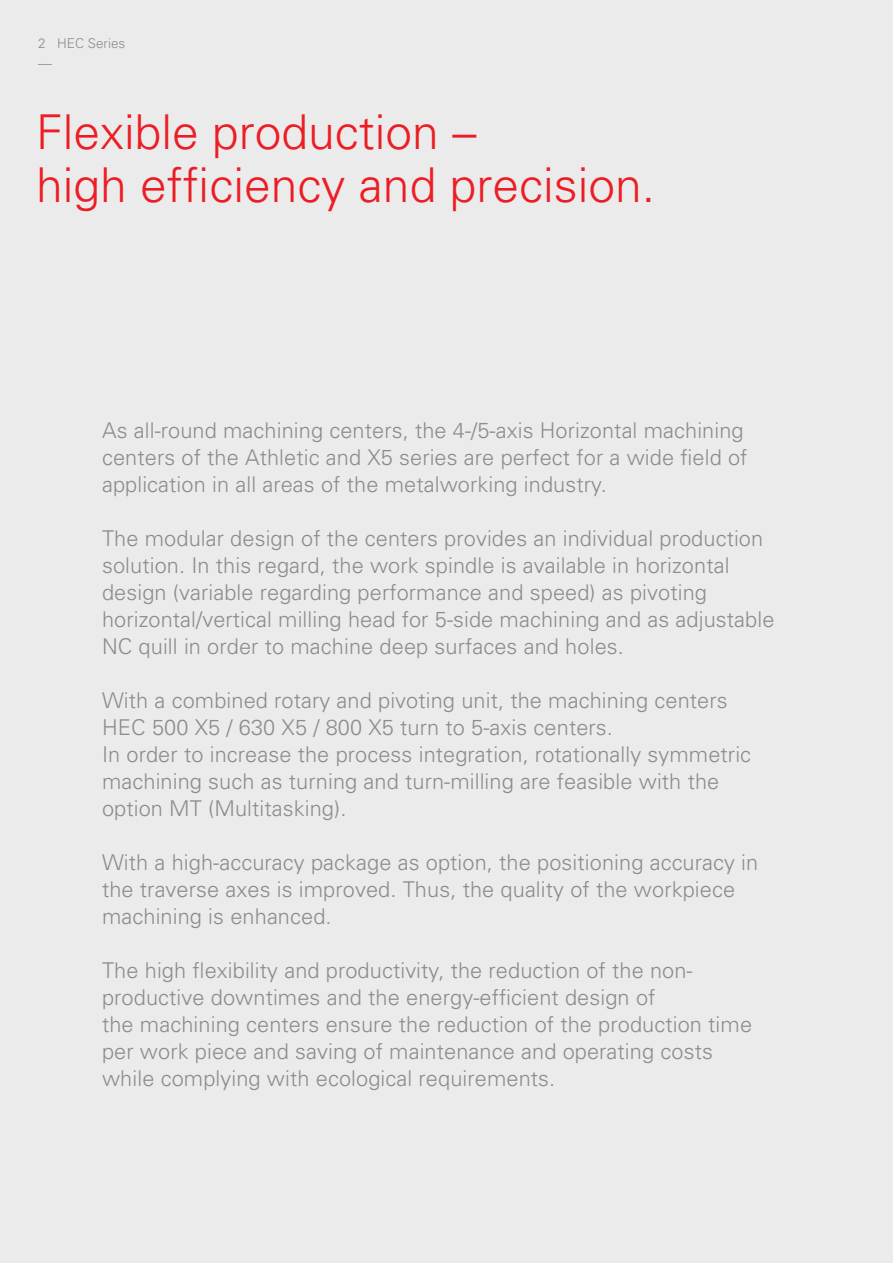
<style>
.page{position:relative;width:893px;height:1263px;background:#ebebec}
.page>*{position:absolute;margin:0;border:0;box-sizing:border-box;transform-origin:0 0}
.t1{font:300 48px/52.5px "Univers";color:#ed1d24}
.t2{font:300 21.75px/27px "Univers";letter-spacing:.005em;color:#8a8c8e}
.t3{font:300 13.5px/19.2px "Univers";color:#8a8c8e}
</style>
<div class="page">
<p class="t3" style="left:38px;top:34px;width:89px">2 HEC Series ––</p>
<h1 class="t1" style="left:36px;top:106px;width:620px">Flexible production –<br>high efficiency and precision.</h1>
<p class="t2" style="left:102px;top:417px;width:647px">As all-round machining centers, the 4-/5-axis Horizontal machining centers of the Athletic and X5 series are perfect for a wide field of application in all areas of the metalworking industry.</p>
<p class="t2" style="left:102px;top:525px;width:674px">The modular design of the centers provides an individual production solution. In this regard, the work spindle is available in horizontal design (variable regarding performance and speed) as pivoting horizontal/vertical milling head for 5-side machining and as adjustable NC quill in order to machine deep surfaces and holes.</p>
<p class="t2" style="left:102px;top:687px;width:651px">With a combined rotary and pivoting unit, the machining centers HEC 500 X5 / 630 X5 / 800 X5 turn to 5-axis centers.<br>In order to increase the process integration, rotationally symmetric machining such as turning and turn-milling are feasible with the option MT (Multitasking).</p>
<p class="t2" style="left:102px;top:849px;width:658px">With a high-accuracy package as option, the positioning accuracy in the traverse axes is improved. Thus, the quality of the workpiece machining is enhanced.</p>
<p class="t2" style="left:102px;top:957px;width:652px">The high flexibility and productivity, the reduction of the non&shy;productive downtimes and the energy-efficient design of<br>the machining centers ensure the reduction of the production time per work piece and saving of maintenance and operating costs while complying with ecological requirements.</p>
</div>
